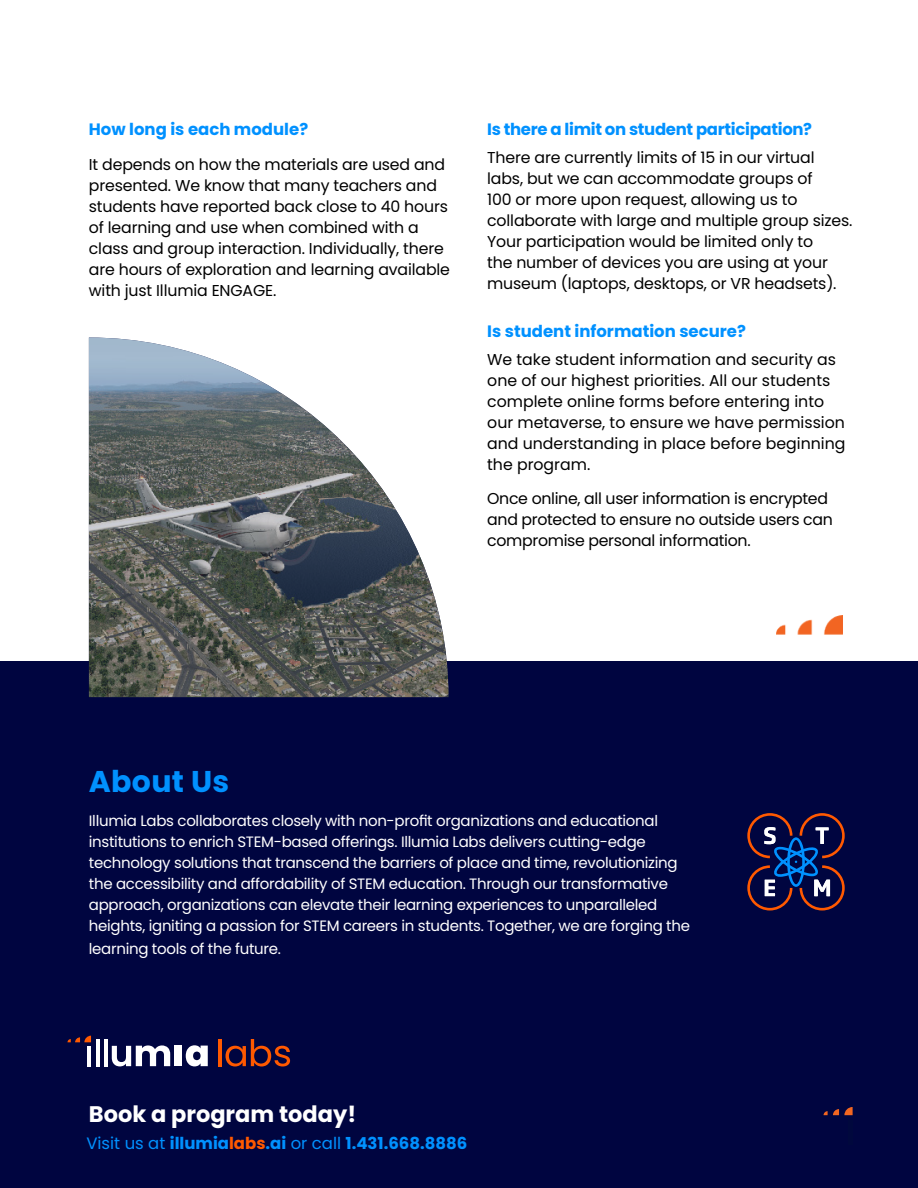
<style>
.page{position:relative;width:918px;height:1188px;background:#fff}
.page>*{position:absolute;margin:0;border:0;box-sizing:border-box;transform-origin:0 0}
.body{font:700 30px "Poppins";letter-spacing:.01em;color:#0091ff}
.heading{font:700 22.5px "Poppins";color:#fff}
.body-2{font:700 16.5px "Poppins";color:#0091ff}
.heading-2{font:700 16.5px "Poppins";color:#0091ff}
.body-3{font:700 16.5px "Poppins";letter-spacing:-.02em;color:#0091ff}
.body-4{font:15.75px/21px "Poppins";letter-spacing:-.01em;color:#000}
.body-5{font:15px/21px "Poppins";letter-spacing:-.02em;color:#fff}
.s1{font-weight:400}
.s2{color:#ff5900}
</style>
<div class="page">
<div style="left:0;top:662px;width:918px;height:526px;background:#000540"></div>
<svg style="left:824px;top:1107px;width:29px;height:8px"></svg>
<img style="left:776px;top:615px;width:67px;height:19px">
<svg style="left:747px;top:813px;width:98px;height:97px"></svg>
<hr style="left:88px;top:1046px;width:3px;height:20px;background:#fff">
<hr style="left:96px;top:1039px;width:3px;height:27px;background:#fff">
<hr style="left:104px;top:1039px;width:3px;height:27px;background:#fff">
<svg style="left:68px;top:1036px;width:23px;height:6px"></svg>
<svg style="left:112px;top:1045px;width:58px;height:21px"></svg>
<div style="left:175px;top:1046px;width:7px;height:20px;background:#fff"></div>
<svg style="left:186px;top:1045px;width:22px;height:21px"></svg>
<hr style="left:218px;top:1039px;width:4px;height:27px;background:#ff5900">
<svg style="left:226px;top:1039px;width:64px;height:28px"></svg>
<img style="left:89px;top:338px;width:360px;height:359px">
<p class="body-2" style="left:89px;top:120px;width:221px">How long is each module?</p>
<p class="body-4" style="left:89px;top:154px;width:363px">It depends on how the materials are used and presented. We know that many teachers and students have reported back close to 40 hours of learning and use when combined with a class and group interaction. Individually, there are hours of exploration and learning available with just Illumia ENGAGE.</p>
<p class="body-3" style="left:487px;top:120px;width:326px">Is there a limit on student participation?</p>
<p class="body-4" style="left:487px;top:147px;width:367px">There are currently limits of 15 in our virtual labs, but we can accommodate groups of<br>100 or more upon request, allowing us to collaborate with large and multiple group sizes.<br>Your participation would be limited only to<br>the number of devices you are using at your museum (laptops, desktops, or VR headsets).</p>
<p class="body-2" style="left:487px;top:321px;width:260px">Is student information secure?</p>
<p class="body-4" style="left:487px;top:349px;width:360px">We take student information and security as one of our highest priorities. All our students complete online forms before entering into our metaverse, to ensure we have permission and understanding in place before beginning the program.</p>
<p class="body-4" style="left:487px;top:488px;width:347px">Once online, all user information is encrypted and protected to ensure no outside users can compromise personal information.</p>
<p class="body" style="left:89px;top:764px;width:142px">About Us</p>
<p class="body-5" style="left:89px;top:811px;width:603px">Illumia Labs collaborates closely with non-profit organizations and educational institutions to enrich STEM-based offerings. Illumia Labs delivers cutting-edge technology solutions that transcend the barriers of place and time, revolutionizing the accessibility and affordability of STEM education. Through our transformative approach, organizations can elevate their learning experiences to unparalleled heights, igniting a passion for STEM careers in students. Together, we are forging the</p>
<p class="body-5" style="left:89px;top:938px;width:194px">learning tools of the future.</p>
<p class="heading" style="left:89px;top:1101px;width:269px">Book a program today!</p>
<p class="heading-2" style="left:86px;top:1133px;width:382px"><span class="s1">Visit us at</span> illumia<span class="s2">labs</span>.ai <span class="s1">or call</span> 1.431.668.8886</p>
</div>
